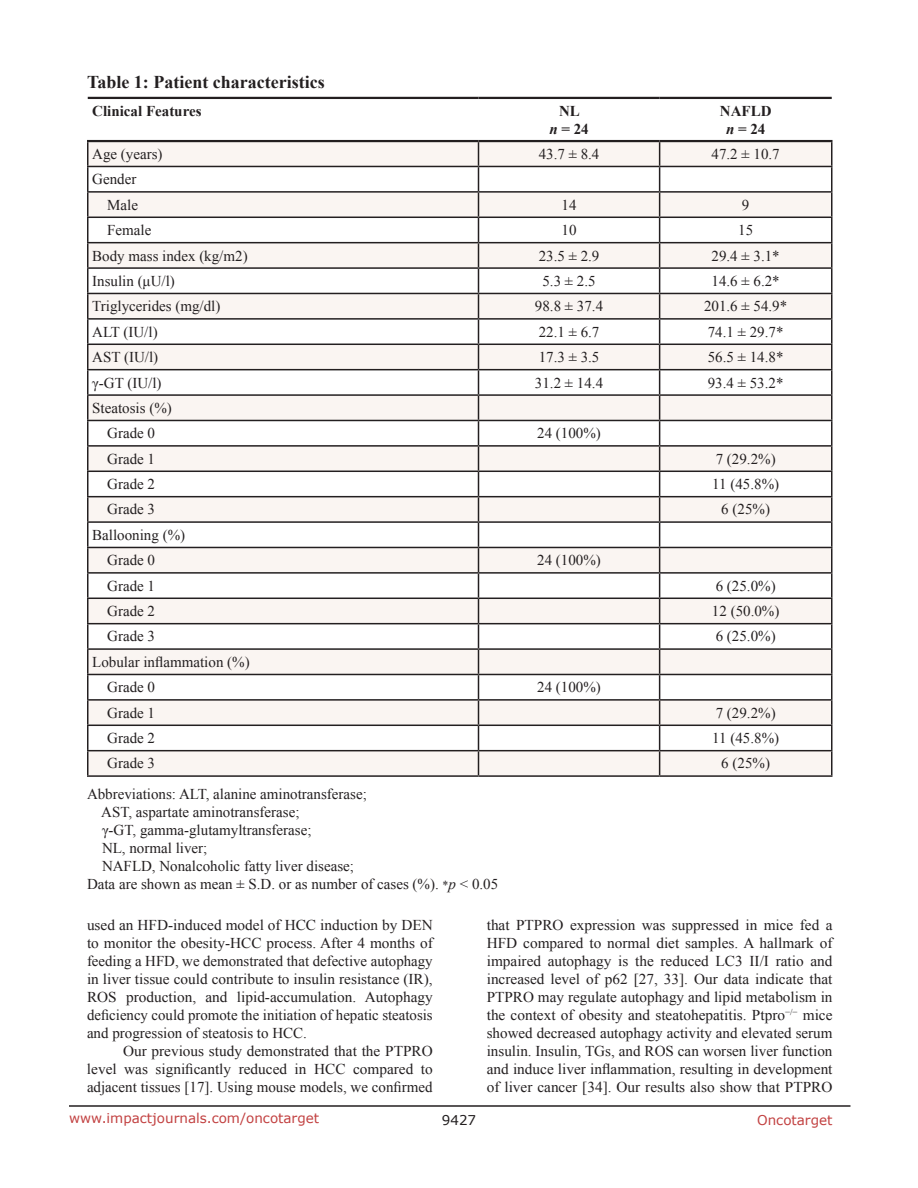
<style>
.page{position:relative;width:918px;height:1188px;background:#fff}
.page>*{position:absolute;margin:0;border:0;box-sizing:border-box;transform-origin:0 0}
.t1{font:700 18px "Times New Roman";color:#231f20}
.t2{font:15px/18px "Times New Roman";color:#231f20;text-align:justify}
.t3{font:700 15px/18px "Times New Roman";color:#231f20;text-align:center}
.t4{font:13.5px "Verdana";color:#c24141}
.t5{font:13.5px "Verdana";color:#231f20}
.s1{font-style:italic}
.s2{font-size:12px}
</style>
<div class="page">
<hr style="left:69px;top:1105px;width:781px;height:2px;background:#231f20">
<hr style="left:88px;top:97px;width:390px;height:2px;background:#231f20">
<hr style="left:478px;top:97px;width:182px;height:2px;background:#231f20">
<hr style="left:660px;top:97px;width:172px;height:2px;background:#231f20">
<hr style="left:87px;top:775px;width:391px;height:2px;background:#231f20">
<hr style="left:478px;top:775px;width:182px;height:2px;background:#231f20">
<hr style="left:660px;top:775px;width:172px;height:2px;background:#231f20">
<svg style="left:87px;top:98px;width:745px;height:677px"></svg>
<p class="t1" style="left:87px;top:69px;width:239px">Table 1: Patient characteristics</p>
<p class="t3" style="left:92px;top:101px;width:111px">Clinical Features</p>
<p class="t3" style="left:549px;top:101px;width:41px">NL<br><span class="s1">n</span> = 24</p>
<p class="t3" style="left:720px;top:101px;width:53px">NAFLD <span class="s1">n</span> = 24</p>
<p class="t2" style="left:92px;top:145px;width:72px">Age (years)</p>
<p class="t2" style="left:539px;top:145px;width:62px">43.7 ± 8.4</p>
<p class="t2" style="left:712px;top:145px;width:70px">47.2 ± 10.7</p>
<p class="t2" style="left:92px;top:166px;width:47px;line-height:25.3px;text-align:right">Gender<br>Male</p>
<p class="t2" style="left:562px;top:196px;width:16px">14</p>
<p class="t2" style="left:742px;top:196px;width:9px">9</p>
<p class="t2" style="left:107px;top:221px;width:46px">Female</p>
<p class="t2" style="left:562px;top:221px;width:16px">10</p>
<p class="t2" style="left:738px;top:221px;width:16px">15</p>
<p class="t2" style="left:92px;top:246px;width:157px">Body mass index (kg/m2)</p>
<p class="t2" style="left:539px;top:246px;width:62px">23.5 ± 2.9</p>
<p class="t2" style="left:712px;top:246px;width:70px">29.4 ± 3.1*</p>
<p class="t2" style="left:92px;top:272px;width:84px">Insulin (μU/l)</p>
<p class="t2" style="left:542px;top:272px;width:55px">5.3 ± 2.5</p>
<p class="t2" style="left:712px;top:272px;width:70px">14.6 ± 6.2*</p>
<p class="t2" style="left:92px;top:297px;width:130px">Triglycerides (mg/dl)</p>
<p class="t2" style="left:535px;top:297px;width:70px">98.8 ± 37.4</p>
<p class="t2" style="left:704px;top:297px;width:85px">201.6 ± 54.9*</p>
<p class="t2" style="left:92px;top:322px;width:67px">ALT (IU/l)</p>
<p class="t2" style="left:539px;top:322px;width:62px">22.1 ± 6.7</p>
<p class="t2" style="left:708px;top:322px;width:77px">74.1 ± 29.7*</p>
<p class="t2" style="left:92px;top:348px;width:67px">AST (IU/l)</p>
<p class="t2" style="left:539px;top:348px;width:62px">17.3 ± 3.5</p>
<p class="t2" style="left:708px;top:348px;width:77px">56.5 ± 14.8*</p>
<p class="t2" style="left:92px;top:373px;width:71px">γ-GT (IU/l)</p>
<p class="t2" style="left:535px;top:373px;width:70px">31.2 ± 14.4</p>
<p class="t2" style="left:708px;top:373px;width:77px">93.4 ± 53.2*</p>
<p class="t2" style="left:92px;top:395px;width:81px;line-height:25.3px;text-align:center">Steatosis (%)<br>Grade 0</p>
<p class="t2" style="left:537px;top:424px;width:65px">24 (100%)</p>
<p class="t2" style="left:107px;top:449px;width:49px">Grade 1</p>
<p class="t2" style="left:716px;top:449px;width:61px">7 (29.2%)</p>
<p class="t2" style="left:107px;top:475px;width:49px">Grade 2</p>
<p class="t2" style="left:712px;top:475px;width:68px">11 (45.8%)</p>
<p class="t2" style="left:107px;top:500px;width:49px">Grade 3</p>
<p class="t2" style="left:721px;top:500px;width:50px">6 (25%)</p>
<p class="t2" style="left:107px;top:522px;width:79px;line-height:25.3px;text-indent:-15px">Ballooning (%)<br>Grade 0</p>
<p class="t2" style="left:537px;top:551px;width:65px">24 (100%)</p>
<p class="t2" style="left:107px;top:576px;width:49px">Grade 1</p>
<p class="t2" style="left:716px;top:576px;width:61px">6 (25.0%)</p>
<p class="t2" style="left:107px;top:602px;width:49px">Grade 2</p>
<p class="t2" style="left:712px;top:602px;width:69px">12 (50.0%)</p>
<p class="t2" style="left:107px;top:627px;width:49px">Grade 3</p>
<p class="t2" style="left:716px;top:627px;width:61px">6 (25.0%)</p>
<p class="t2" style="left:107px;top:649px;width:144px;line-height:25.3px;text-indent:-15px">Lobular inflammation (%)<br>Grade 0</p>
<p class="t2" style="left:537px;top:678px;width:65px">24 (100%)</p>
<p class="t2" style="left:107px;top:703px;width:49px">Grade 1</p>
<p class="t2" style="left:716px;top:703px;width:61px">7 (29.2%)</p>
<p class="t2" style="left:107px;top:729px;width:49px">Grade 2</p>
<p class="t2" style="left:712px;top:729px;width:68px">11 (45.8%)</p>
<p class="t2" style="left:107px;top:754px;width:49px">Grade 3</p>
<p class="t2" style="left:721px;top:754px;width:50px">6 (25%)</p>
<p class="t2" style="left:87px;top:785px;width:281px">Abbreviations: ALT, alanine aminotransferase;</p>
<p class="t2" style="left:101px;top:803px;width:200px">AST, aspartate aminotransferase;</p>
<p class="t2" style="left:102px;top:821px;width:211px">γ-GT, gamma-glutamyltransferase;</p>
<p class="t2" style="left:102px;top:839px;width:107px">NL, normal liver;</p>
<p class="t2" style="left:102px;top:857px;width:254px">NAFLD, Nonalcoholic fatty liver disease;</p>
<p class="t2" style="left:87px;top:875px;width:413px">Data are shown as mean ± S.D. or as number of cases (%). <span class="s2">*</span><span class="s1">p</span> &lt; 0.05</p>
<p class="t2" style="left:87px;top:915px;width:347px">used an HFD-induced model of HCC induction by DEN to monitor the obesity-HCC process. After 4 months of feeding a HFD, we demonstrated that defective autophagy in liver tissue could contribute to insulin resistance (IR), ROS production, and lipid-accumulation. Autophagy deficiency could promote the initiation of hepatic steatosis and progression of steatosis to HCC.</p>
<p class="t2" style="left:87px;top:1041px;width:347px;text-indent:36px">Our previous study demonstrated that the PTPRO level was significantly reduced in HCC compared to adjacent tissues [17]. Using mouse models, we confirmed</p>
<p class="t2" style="left:487px;top:915px;width:347px">that PTPRO expression was suppressed in mice fed a HFD compared to normal diet samples. A hallmark of impaired autophagy is the reduced LC3 II/I ratio and increased level of p62 [27, 33]. Our data indicate that PTPRO may regulate autophagy and lipid metabolism in the context of obesity and steatohepatitis. Ptpro<sup>−/−</sup> mice showed decreased autophagy activity and elevated serum insulin. Insulin, TGs, and ROS can worsen liver function and induce liver inflammation, resulting in development of liver cancer [34]. Our results also show that PTPRO</p>
<p class="t4" style="left:69px;top:1109px;width:252px">www.impactjournals.com/oncotarget</p>
<p class="t5" style="left:442px;top:1111px;width:36px">9427</p>
<p class="t4" style="left:757px;top:1111px;width:77px">Oncotarget</p>
</div>
